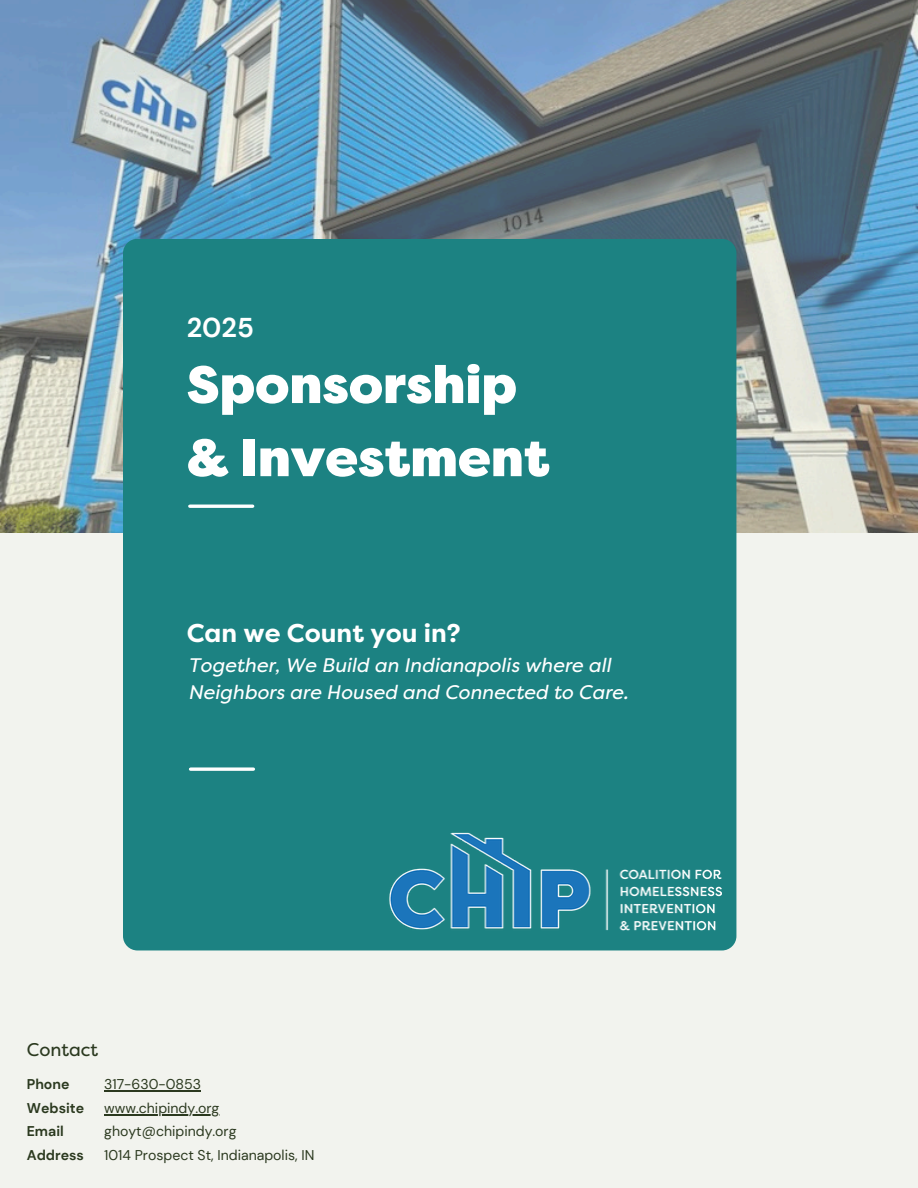
<style>
.page{position:relative;width:918px;height:1188px;background:#f2f3ee}
.page>*{position:absolute;margin:0;border:0;box-sizing:border-box;transform-origin:0 0}
.t1{font:900 52.65px/73.2px "Filson Pro";color:#fff}
.t2{font:700 27.15px "DM Sans";color:#fff}
.t3{font:700 25.65px "Filson Pro";color:#fff}
.t4{font:italic 19.65px/27px "Filson Pro";color:#fff}
.t5{font:18.3px "Filson Pro";color:#2b391f}
.t6{font:14.1px "DM Sans";color:#2b391f}
.t7{font:700 14.1px "DM Sans";color:#2b391f}
</style>
<div class="page">
<img style="left:0;top:0;width:918px;height:533px">
<div style="left:123px;top:239px;width:613px;height:711px;background:#1c8282;border-radius:14px"></div>
<hr style="left:190px;top:505px;width:63px;height:3px;background:#fff">
<svg style="left:191px;top:767px;width:62px;height:4px"></svg>
<img style="left:389px;top:832px;width:332px;height:98px">
<hr style="left:104px;top:1090px;width:97px;height:1px;background:#2b391f">
<hr style="left:104px;top:1115px;width:115px;height:1px;background:#2b391f">
<p class="t2" style="left:187px;top:310px;width:69px">2025</p>
<p class="t1" style="left:187px;top:349px;width:364px">Sponsorship &amp; Investment</p>
<h2 class="t3" style="left:187px;top:619px;width:275px">Can we Count you in?</h2>
<h1 class="t4" style="left:188px;top:652px;width:442px">Together, We Build an Indianapolis where all<br>Neighbors are Housed and Connected to Care.</h1>
<p class="t5" style="left:27px;top:1039px;width:73px">Contact</p>
<h3 class="t7" style="left:27px;top:1075px;width:44px">Phone</h3>
<h2 class="t6" style="left:104px;top:1075px;width:98px">317-630-0853</h2>
<p class="t7" style="left:27px;top:1099px;width:59px">Website</p>
<p class="t6" style="left:104px;top:1099px;width:117px">www.chipindy.org</p>
<h4 class="t7" style="left:27px;top:1122px;width:38px">Email</h4>
<h3 class="t6" style="left:104px;top:1122px;width:134px">ghoyt@chipindy.org</h3>
<h4 class="t7" style="left:27px;top:1146px;width:59px">Address</h4>
<p class="t6" style="left:104px;top:1146px;width:212px">1014 Prospect St, Indianapolis, IN</p>
</div>
